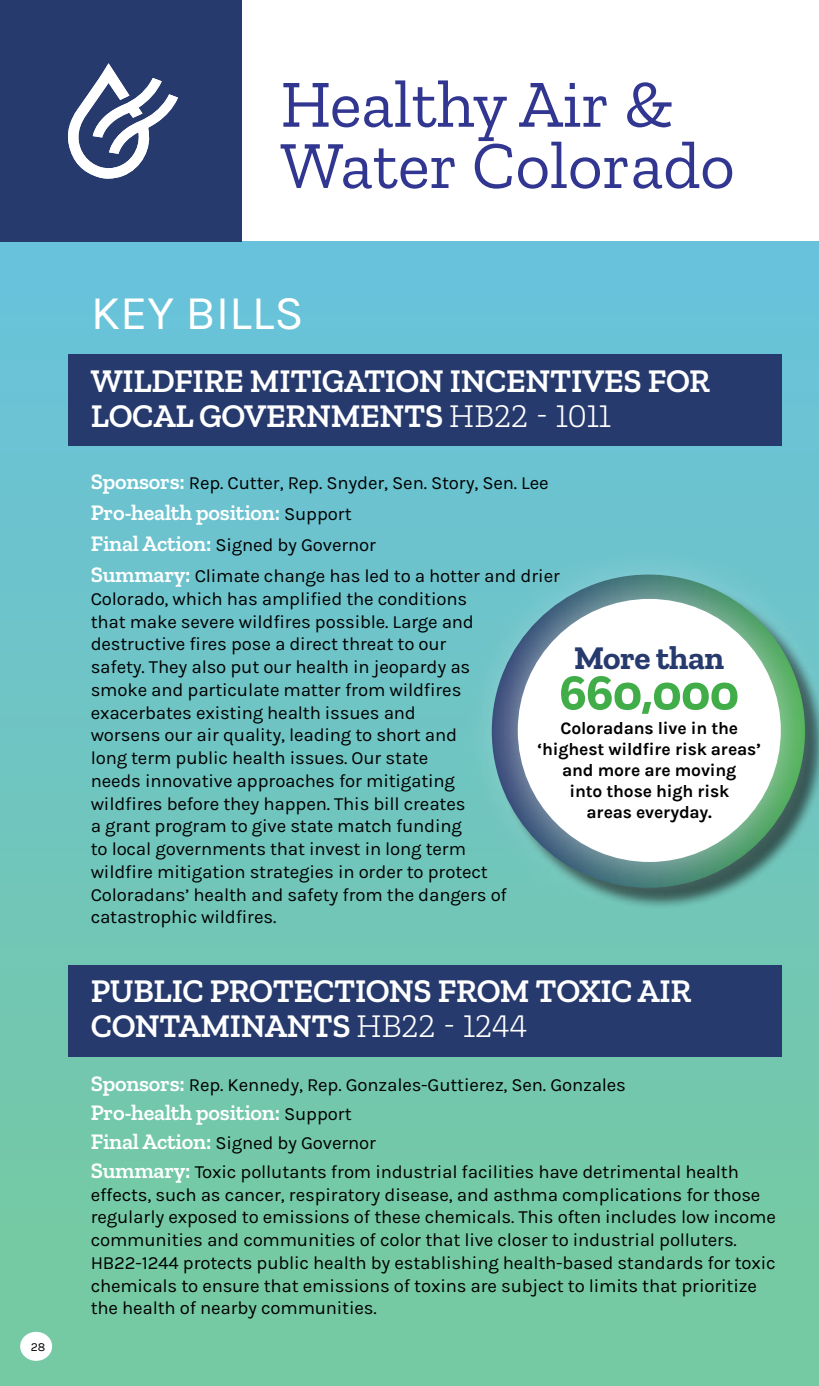
<style>
.page{position:relative;width:819px;height:1386px;background:#fff}
.page>*{position:absolute;margin:0;border:0;box-sizing:border-box;transform-origin:0 0}
.t1{font:67.38px/61.2px "Zilla Slab";color:#313690}
.t2{font:700 50.75px "Zilla Slab";letter-spacing:-.01em;color:#41ad49}
.t3{font:48.48px "Karla";color:#fff}
.t4{font:600 33.25px/35px "Zilla Slab";letter-spacing:-.01em;color:#fff}
.t5{font:700 33.25px "Zilla Slab";letter-spacing:-.01em;color:#263a6d}
.t6{font:600 22.22px "Zilla Slab";letter-spacing:-.01em;color:#fff}
.t7{font:18.55px/22.8px "Karla";letter-spacing:-.01em;color:#000}
.t8{font:700 17.5px/21px "Karla";letter-spacing:-.01em;color:#000;text-align:center}
.t9{font:12.25px "Karla";color:#000}
.s1{font-weight:300}
.s2{font-family:"Zilla Slab";font-weight:600;font-size:22.22px;color:#fff}
.s3{font-family:"Karla";font-weight:400;font-size:18.55px;color:#000}
</style>
<div class="page">
<div style="left:0;top:242px;width:819px;height:1144px;background:linear-gradient(to bottom,#68c1de,#77ca9d)"></div>
<div style="left:68px;top:965px;width:713px;height:92px;background:#263a6d"></div>
<div style="left:68px;top:354px;width:713px;height:91px;background:#263a6d"></div>
<div style="left:462px;top:544px;width:357px;height:373px;background:#fff;opacity:.7"></div>
<div style="left:518px;top:599px;width:263px;height:263px;background:#fff;border-radius:50%"></div>
<div style="left:0;top:0;width:242px;height:242px;background:#263a6d"></div>
<svg style="left:68px;top:63px;width:110px;height:116px"></svg>
<div style="left:20px;top:1332px;width:32px;height:29px;background:#fff;border-radius:50%"></div>
<p class="t9" style="left:31px;top:1341px;width:16px">28</p>
<h1 class="t1" style="left:281px;top:74px;width:456px">Healthy Air &amp;<br>Water Colorado</h1>
<h3 class="t3" style="left:91px;top:287px;width:215px">KEY BILLS</h3>
<h3 class="t4" style="left:91px;top:363px;width:621px">WILDFIRE MITIGATION INCENTIVES FOR<br>LOCAL GOVERNMENTS <span class="s1">HB22 - 1011</span></h3>
<p class="t7" style="left:91px;top:472px;width:459px"><span class="s2">Sponsors:</span> Rep. Cutter, Rep. Snyder, Sen. Story, Sen. Lee</p>
<p class="t6" style="left:91px;top:500px;width:262px">Pro-health position: <span class="s3">Support</span></p>
<p class="t7" style="left:91px;top:530px;width:471px;line-height:31.2px"><span class="s2">Final Action:</span> Signed by Governor<br><span class="s2">Summary:</span> Climate change has led to a hotter and drier</p>
<p class="t7" style="left:91px;top:588px;width:418px">Colorado, which has amplified the conditions<br>that make severe wildfires possible. Large and destructive fires pose a direct threat to our<br>safety. They also put our health in jeopardy as smoke and particulate matter from wildfires exacerbates existing health issues and<br>worsens our air quality, leading to short and<br>long term public health issues. Our state<br>needs innovative approaches for mitigating wildfires before they happen. This bill creates<br>a grant program to give state match funding<br>to local governments that invest in long term wildfire mitigation strategies in order to protect Coloradans’ health and safety from the dangers of catastrophic wildfires.</p>
<h3 class="t5" style="left:574px;top:639px;width:152px">More than</h3>
<h2 class="t2" style="left:560px;top:664px;width:181px">660,000</h2>
<p class="t8" style="left:538px;top:718px;width:225px">Coloradans live in the ‘highest wildfire risk areas’ and more are moving<br>into those high risk<br>areas everyday.</p>
<h3 class="t4" style="left:91px;top:973px;width:602px">PUBLIC PROTECTIONS FROM TOXIC AIR<br>CONTAMINANTS <span class="s1">HB22 - 1244</span></h3>
<p class="t7" style="left:91px;top:1073px;width:537px"><span class="s2">Sponsors:</span> Rep. Kennedy, Rep. Gonzales-Guttierez, Sen. Gonzales</p>
<p class="t6" style="left:91px;top:1100px;width:262px">Pro-health position: <span class="s3">Support</span></p>
<p class="t7" style="left:91px;top:1128px;width:650px;line-height:29.1px"><span class="s2">Final Action:</span> Signed by Governor<br><span class="s2">Summary:</span> Toxic pollutants from industrial facilities have detrimental health</p>
<p class="t7" style="left:91px;top:1183px;width:687px">effects, such as cancer, respiratory disease, and asthma complications for those regularly exposed to emissions of these chemicals. This often includes low income communities and communities of color that live closer to industrial polluters.<br>HB22-1244 protects public health by establishing health-based standards for toxic chemicals to ensure that emissions of toxins are subject to limits that prioritize the health of nearby communities.</p>
</div>
